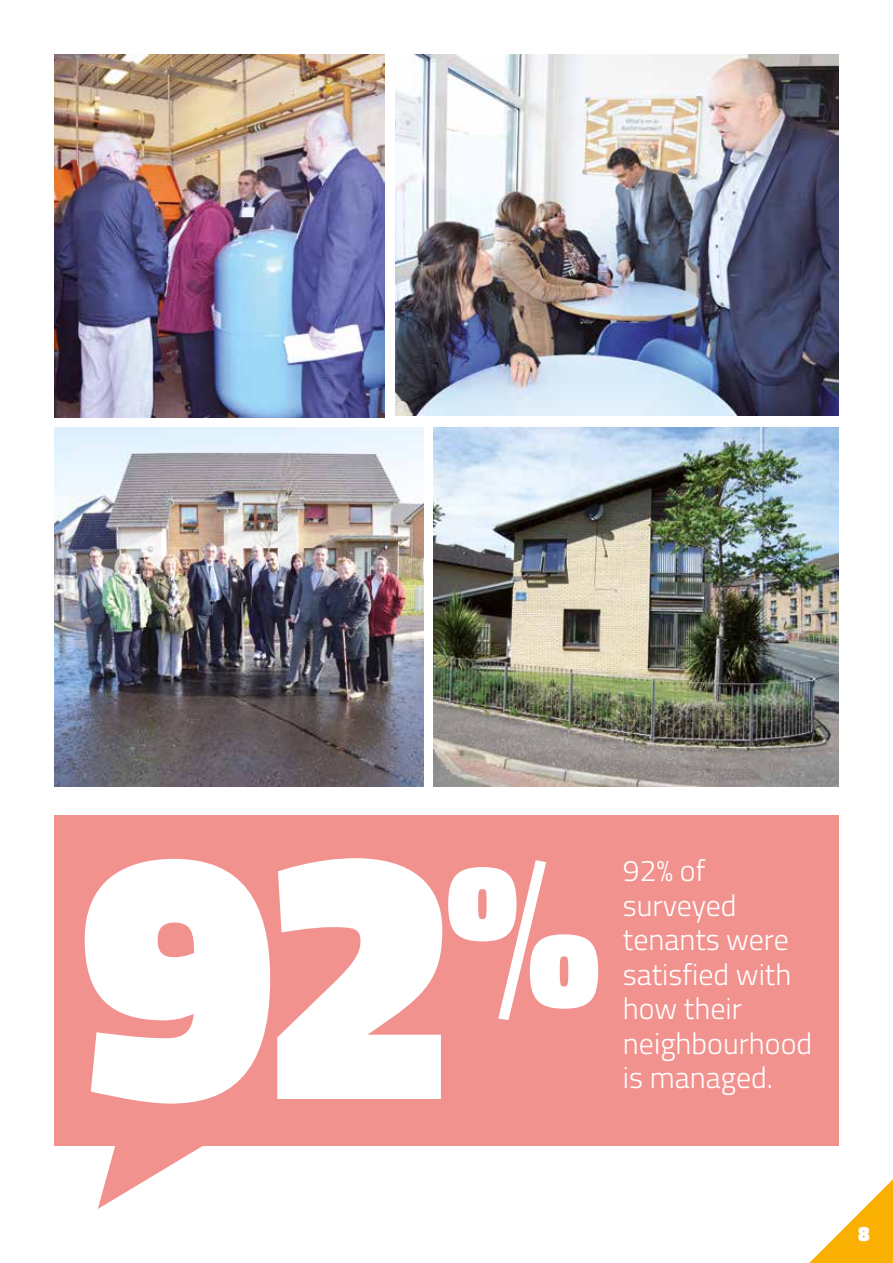
<style>
.page{position:relative;width:893px;height:1263px;background:#fff}
.page>*{position:absolute;margin:0;border:0;box-sizing:border-box;transform-origin:0 0}
.t1{font:900 357.15px "Titillium";color:#fff}
.t2{font:900 208.2px "Titillium";color:#fff;scale:1.14 1}
.t3{font:300 30px/34.5px "Titillium";color:#fff}
.t4{font:900 21px "Titillium";color:#fff}
</style>
<div class="page">
<svg style="left:809px;top:1179px;width:84px;height:84px"></svg>
<div style="left:54px;top:815px;width:785px;height:331px;background:#f2928e"></div>
<svg style="left:98px;top:1146px;width:105px;height:63px"></svg>
<img style="left:434px;top:427px;width:405px;height:360px">
<img style="left:54px;top:427px;width:369px;height:360px">
<img style="left:396px;top:54px;width:443px;height:361px">
<img style="left:54px;top:54px;width:331px;height:363px">
<h1 class="t1" style="left:80px;top:713px;width:380px">92</h1>
<h2 class="t2" style="left:444px;top:781px;width:140px">%</h2>
<p class="t3" style="left:623px;top:852px;width:191px">92% of surveyed tenants were satisfied with how their neighbourhood</p>
<p class="t3" style="left:623px;top:1059px;width:152px">is managed.</p>
<p class="t4" style="left:858px;top:1218px;width:13px">8</p>
</div>
